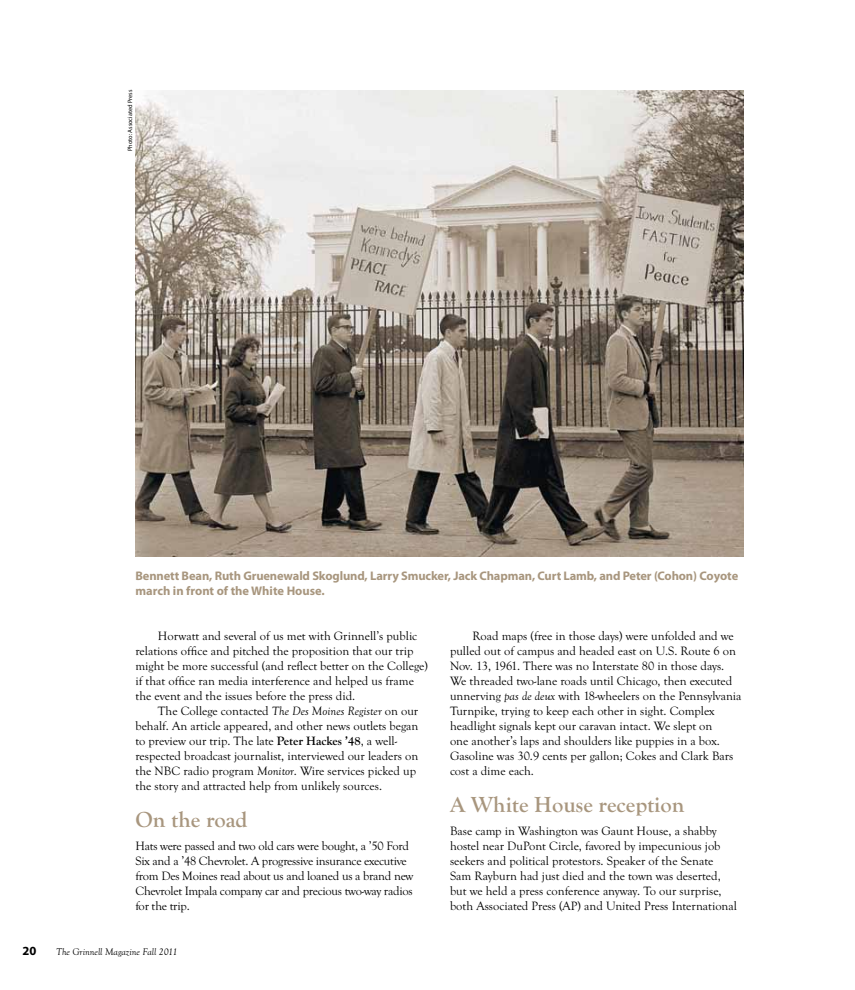
<style>
.page{position:relative;width:855px;height:990px;background:#fff}
.page>*{position:absolute;margin:0;border:0;box-sizing:border-box;transform-origin:0 0}
.t1{font:700 22.5px "Goudy Old Sty T";color:#a8967e}
.t2{font:12.5px/15px "Goudy Old Sty T";color:#000}
.t3{font:12.5px/15px "Goudy Old Sty T";letter-spacing:-.02em;color:#000}
.t4{font:700 12.5px/15px "Myriad Pro";letter-spacing:-.01em;color:#a8967e}
.t5{font:700 12.5px "Myriad Pro";color:#000}
.t6{font:italic 10px "Goudy Old Sty T";color:#000}
.t7{font:6.25px "Myriad Pro";color:#000}
.s1{font-style:italic}
.s2{font-weight:700}
</style>
<div class="page">
<img style="left:135px;top:90px;width:608px;height:466px">
<p class="t7" style="left:126px;top:151px;width:62px;rotate:-90deg">Photo: Associated Press</p>
<p class="t4" style="left:135px;top:568px;width:604px">Bennett Bean, Ruth Gruenewald Skoglund, Larry Smucker, Jack Chapman, Curt Lamb, and Peter (Cohon) Coyote march in front of the White House.</p>
<p class="t2" style="left:135px;top:628px;width:294px;text-indent:22px">Horwatt and several of us met with Grinnell’s public relations offce and pitched the proposition that our trip might be more successful (and refect better on the College) if that offce ran media interference and helped us frame the event and the issues before the press did.</p>
<p class="t2" style="left:135px;top:703px;width:284px;text-indent:22px">The College contacted <span class="s1">The Des Moines Register</span> on our behalf. An article appeared, and other news outlets began to preview our trip. The late <span class="s2">Peter Hackes ’48</span>, a well&shy;respected broadcast journalist, interviewed our leaders on the NBC radio program <span class="s1">Monitor</span>. Wire services picked up the story and attracted help from unlikely sources.</p>
<h2 class="t1" style="left:135px;top:807px;width:113px">On the road</h2>
<p class="t3" style="left:135px;top:838px;width:280px">Hats were passed and two old cars were bought, a ’50 Ford Six and a ’48 Chevrolet. A progressive insurance executive from Des Moines read about us and loaned us a brand new Chevrolet Impala company car and precious two-way radios for the trip.</p>
<p class="t2" style="left:450px;top:628px;width:293px;text-indent:22px">Road maps (free in those days) were unfolded and we pulled out of campus and headed east on U.S. Route 6 on Nov. 13, 1961. There was no Interstate 80 in those days.<br>We threaded two-lane roads until Chicago, then executed unnerving <span class="s1">pas de deux</span> with 18-wheelers on the Pennsylvania Turnpike, trying to keep each other in sight. Complex headlight signals kept our caravan intact. We slept on<br>one another’s laps and shoulders like puppies in a box.<br>Gasoline was 30.9 cents per gallon; Cokes and Clark Bars cost a dime each.</p>
<h2 class="t1" style="left:450px;top:792px;width:236px">A White House reception</h2>
<p class="t2" style="left:450px;top:823px;width:288px">Base camp in Washington was Gaunt House, a shabby hostel near DuPont Circle, favored by impecunious job seekers and political protestors. Speaker of the Senate Sam Rayburn had just died and the town was deserted, but we held a press conference anyway. To our surprise, both Associated Press (AP) and United Press International</p>
<p class="t5" style="left:22px;top:943px;width:15px">20</p>
<p class="t6" style="left:56px;top:947px;width:123px">The Grinnell Magazine Fall 2011</p>
</div>
